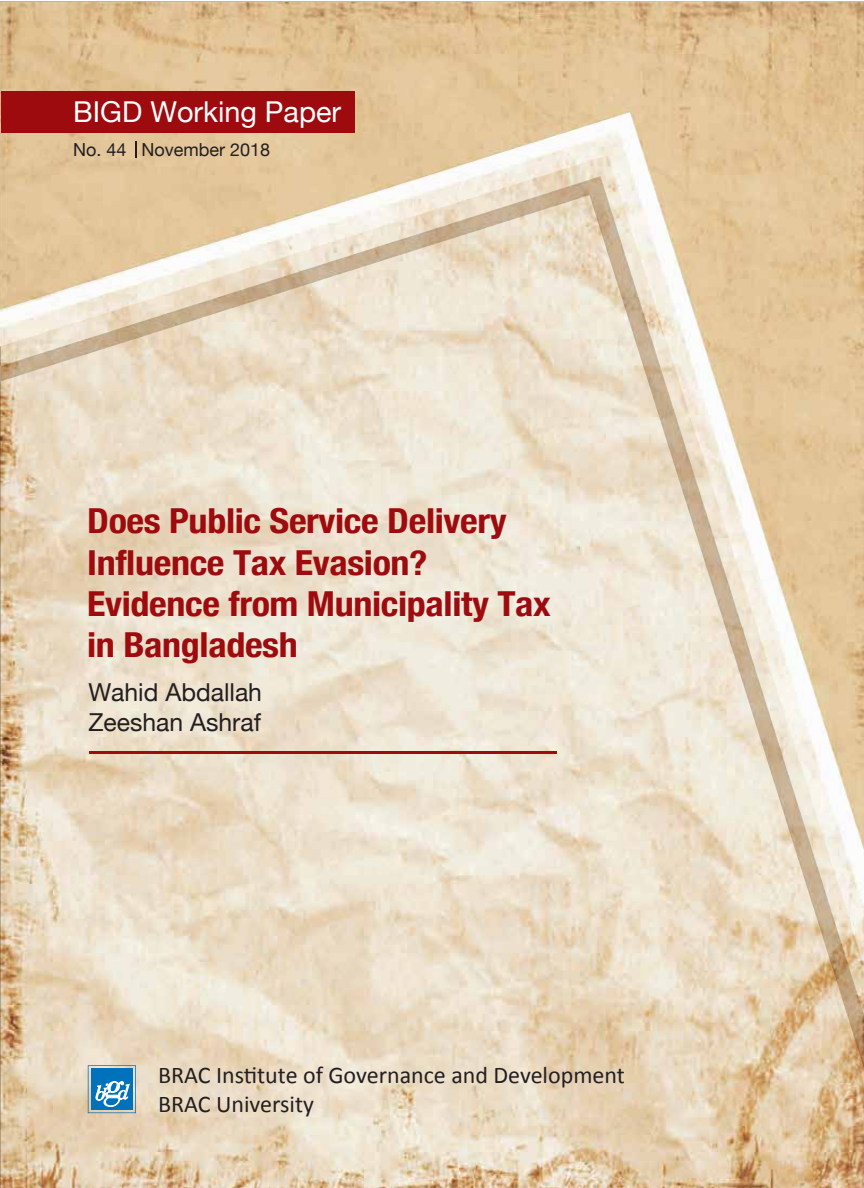
<style>
.page{position:relative;width:864px;height:1188px;background:#fff}
.page>*{position:absolute;margin:0;border:0;box-sizing:border-box;transform-origin:0 0}
.t1{font:700 condensed 34.5px/41.2px "Helvetica Neue";letter-spacing:-.01em;color:#9e0b0f;scale:1.11 1}
.t2{font:28.8px "Helvetica Neue";color:#fff}
.t3{font:24.75px/29.7px "Helvetica Neue";color:#231f20}
.t4{font:24px/28.8px "Calibri";color:#231f20}
.t5{font:18px "Helvetica Neue";color:#231f20}
</style>
<div class="page">
<svg style="left:0;top:1069px;width:864px;height:119px;background:#e4cfb1"></svg>
<img style="left:0;top:2px;width:864px;height:174px">
<img style="left:0;top:176px;width:864px;height:893px">
<svg style="left:88px;top:1065px;width:48px;height:48px;background:#529ac7"></svg>
<hr style="left:90px;top:752px;width:467px;height:2px;background:#9e0b0f">
<div style="left:1px;top:91px;width:354px;height:42px;background:#9e0b0f"></div>
<svg style="left:135px;top:141px;width:1px;height:17px"></svg>
<p class="t2" style="left:73px;top:91px;width:269px">BIGD Working Paper</p>
<p class="t5" style="left:73px;top:137px;width:199px">No. 44 November 2018</p>
<p class="t1" style="left:87px;top:498px;width:419px">Does Public Service Delivery<br>Influence Tax Evasion?<br>Evidence from Municipality Tax in Bangladesh</p>
<p class="t3" style="left:88px;top:679px;width:175px">Wahid Abdallah<br>Zeeshan Ashraf</p>
<p class="t4" style="left:158px;top:1061px;width:468px">BRAC Institute of Governance and Development<br>BRAC University</p>
</div>
